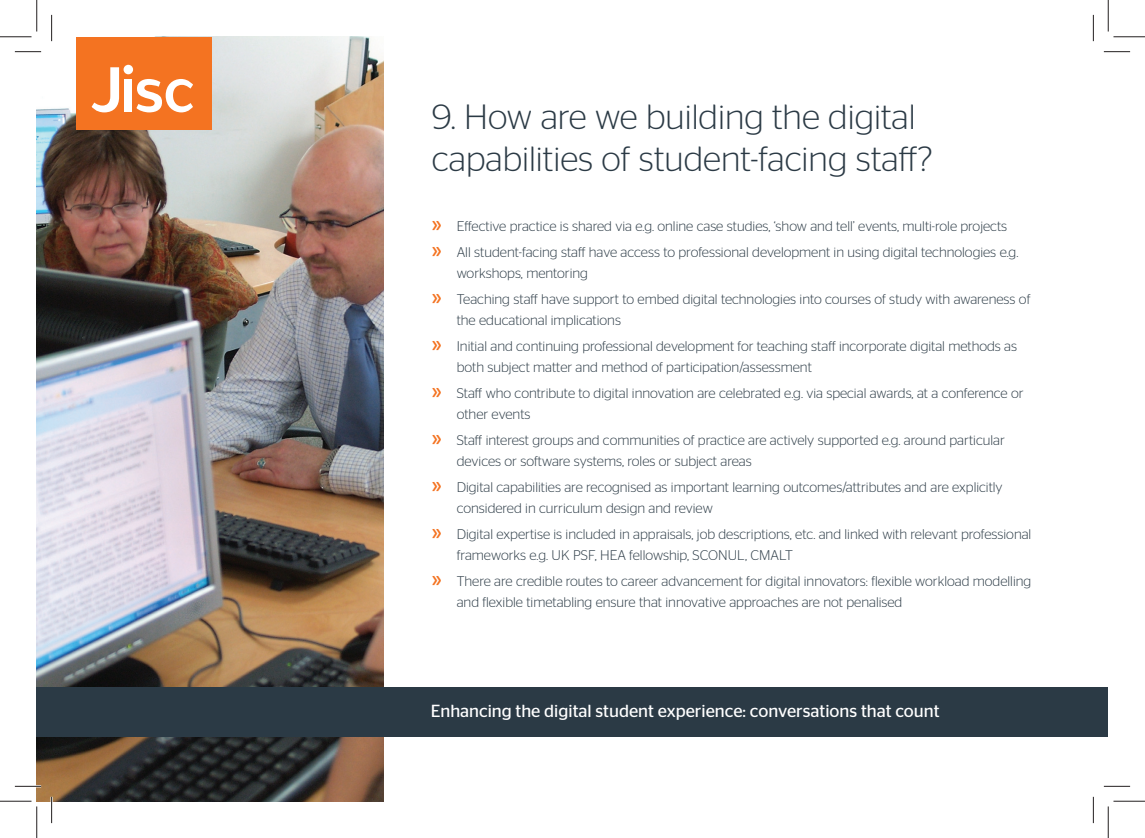
<style>
.page{position:relative;width:1145px;height:838px;background:#fff}
.page>*{position:absolute;margin:0;border:0;box-sizing:border-box;transform-origin:0 0}
.t1{font:300 35px/42px "Stag Sans";color:#2b3a45}
.t2{font:17.5px "Stag Sans";color:#fff}
.t3{font:300 14px/25.9px "Stag Sans";color:#2b3a45}
.s1{font-weight:400;font-size:21px;color:#f47321}
</style>
<div class="page">
<img style="left:37px;top:37px;width:347px;height:764px">
<div style="left:76px;top:37px;width:136px;height:92px;background:#f47321"></div>
<div style="left:124px;top:65px;width:9px;height:9px;background:#fff;border-radius:50%"></div>
<svg style="left:92px;top:67px;width:27px;height:45px"></svg>
<svg style="left:136px;top:79px;width:57px;height:33px"></svg>
<div style="left:125px;top:80px;width:7px;height:32px;background:#fff"></div>
<div style="left:37px;top:686px;width:1071px;height:50px;background:#2b3a45"></div>
<hr style="left:15px;top:51px;width:26px;height:2px;background:#fff">
<hr style="left:15px;top:785px;width:26px;height:2px;background:#fff">
<hr style="left:51px;top:15px;width:2px;height:26px;background:#fff">
<hr style="left:51px;top:796px;width:2px;height:27px;background:#fff">
<svg style="left:15px;top:51px;width:26px;height:1px"></svg>
<svg style="left:1104px;top:51px;width:26px;height:1px"></svg>
<svg style="left:15px;top:786px;width:26px;height:1px"></svg>
<svg style="left:1104px;top:786px;width:26px;height:1px"></svg>
<svg style="left:51px;top:15px;width:1px;height:26px"></svg>
<svg style="left:51px;top:796px;width:1px;height:27px"></svg>
<svg style="left:1093px;top:15px;width:1px;height:26px"></svg>
<svg style="left:1093px;top:796px;width:1px;height:27px"></svg>
<hr style="left:0;top:36px;width:32px;height:1px;background:#231f20">
<hr style="left:1113px;top:36px;width:32px;height:1px;background:#231f20">
<hr style="left:0;top:800px;width:32px;height:1px;background:#231f20">
<hr style="left:1113px;top:800px;width:32px;height:1px;background:#231f20">
<hr style="left:36px;top:0;width:1px;height:32px;background:#231f20">
<hr style="left:36px;top:806px;width:1px;height:31px;background:#231f20">
<hr style="left:1108px;top:0;width:1px;height:32px;background:#231f20">
<hr style="left:1108px;top:806px;width:1px;height:31px;background:#231f20">
<h1 class="t1" style="left:432px;top:99px;width:502px">9. How are we building the digital capabilities of student-facing staff?</h1>
<p class="t3" style="left:432px;top:214px;width:588px"><span class="s1">»</span> Effective practice is shared via e.g. online case studies, ‘show and tell’ events, multi-role projects <span class="s1">»</span> All student-facing staff have access to professional development in using digital technologies e.g.</p>
<p class="t3" style="left:432px;top:261px;width:600px;text-indent:25px">workshops, mentoring<br><span class="s1">»</span> Teaching staff have support to embed digital technologies into courses of study with awareness of</p>
<p class="t3" style="left:432px;top:308px;width:587px;text-indent:25px">the educational implications<br><span class="s1">»</span> Initial and continuing professional development for teaching staff incorporate digital methods as</p>
<p class="t3" style="left:432px;top:355px;width:593px;text-indent:25px">both subject matter and method of participation/assessment<br><span class="s1">»</span> Staff who contribute to digital innovation are celebrated e.g. via special awards, at a conference or</p>
<p class="t3" style="left:432px;top:402px;width:574px;text-indent:25px">other events<br><span class="s1">»</span> Staff interest groups and communities of practice are actively supported e.g. around particular</p>
<p class="t3" style="left:432px;top:449px;width:572px;text-indent:25px">devices or software systems, roles or subject areas<br><span class="s1">»</span> Digital capabilities are recognised as important learning outcomes/attributes and are explicitly</p>
<p class="t3" style="left:432px;top:496px;width:601px;text-indent:25px">considered in curriculum design and review<br><span class="s1">»</span> Digital expertise is included in appraisals, job descriptions, etc. and linked with relevant professional</p>
<p class="t3" style="left:432px;top:543px;width:601px;text-indent:25px">frameworks e.g. UK PSF, HEA fellowship, SCONUL, CMALT<br><span class="s1">»</span> There are credible routes to career advancement for digital innovators: flexible workload modelling</p>
<p class="t3" style="left:457px;top:590px;width:447px">and flexible timetabling ensure that innovative approaches are not penalised</p>
<p class="t2" style="left:431px;top:704px;width:510px">Enhancing the digital student experience: conversations that count</p>
</div>
